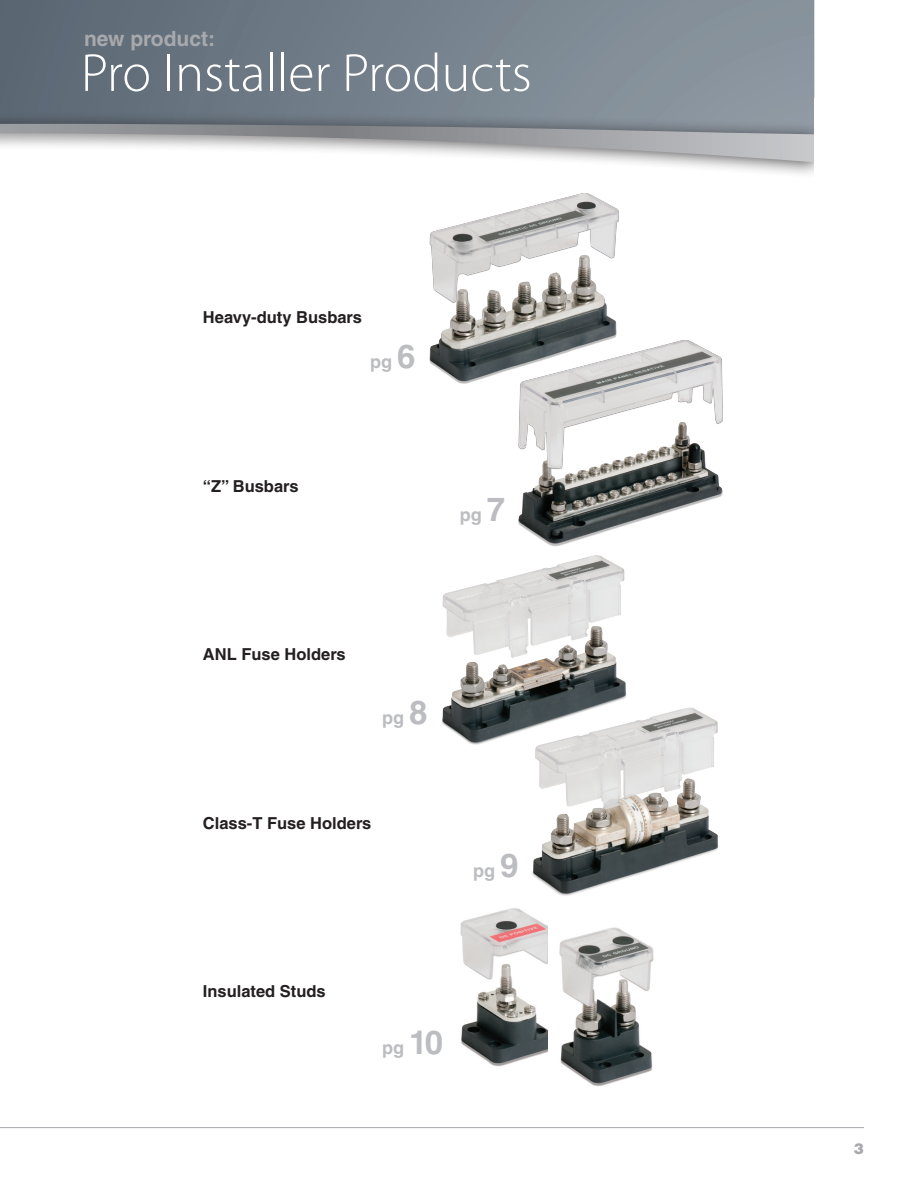
<style>
.page{position:relative;width:918px;height:1188px;background:#fff}
.page>*{position:absolute;margin:0;border:0;box-sizing:border-box;transform-origin:0 0}
.Product_Title{font:300 54px "Myriad Pro";color:#fff}
.t1{font:700 21px "Helvetica";color:#a8a9ad}
.t2{font:700 18px "Helvetica";color:#bcbdc0}
.Product_Name_JW{font:700 16.5px "Helvetica";color:#231f20}
.t3{font:900 15px "Helvetica";color:#a8a9ad}
.s1{font-size:33px}
</style>
<div class="page">
<hr style="left:0;top:1127px;width:864px;height:1px;background:#a8a9ad">
<svg style="left:0;top:0;width:814px;height:111px;background:#737f8a"></svg>
<div style="left:0;top:111px;width:829px;height:108px;background:#231f20;opacity:.75"></div>
<svg style="left:0;top:124px;width:814px;height:38px"></svg>
<div style="left:814px;top:98px;width:54px;height:93px;background:#fff"></div>
<img style="left:442px;top:546px;width:185px;height:199px">
<img style="left:423px;top:186px;width:203px;height:198px">
<img style="left:513px;top:336px;width:210px;height:210px">
<img style="left:460px;top:908px;width:88px;height:159px">
<img style="left:559px;top:927px;width:95px;height:159px">
<img style="left:524px;top:698px;width:195px;height:215px">
<p class="t1" style="left:84px;top:26px;width:133px">new product:</p>
<p class="Product_Title" style="left:81px;top:43px;width:452px">Pro Installer Products</p>
<p class="Product_Name_JW" style="left:203px;top:307px;width:161px">Heavy-duty Busbars</p>
<p class="t2" style="left:370px;top:351px;width:47px">pg <span class="s1">6</span></p>
<p class="Product_Name_JW" style="left:203px;top:476px;width:97px">“Z” Busbars</p>
<p class="t2" style="left:460px;top:503px;width:47px">pg <span class="s1">7</span></p>
<p class="Product_Name_JW" style="left:203px;top:644px;width:144px">ANL Fuse Holders</p>
<p class="t2" style="left:382px;top:707px;width:47px">pg <span class="s1">8</span></p>
<p class="Product_Name_JW" style="left:203px;top:813px;width:170px">Class-T Fuse Holders</p>
<p class="t2" style="left:473px;top:860px;width:47px">pg <span class="s1">9</span></p>
<p class="Product_Name_JW" style="left:203px;top:982px;width:124px">Insulated Studs</p>
<p class="t2" style="left:382px;top:1036px;width:63px">pg <span class="s1">10</span></p>
<p class="t3" style="left:854px;top:1138px;width:12px">3</p>
</div>
